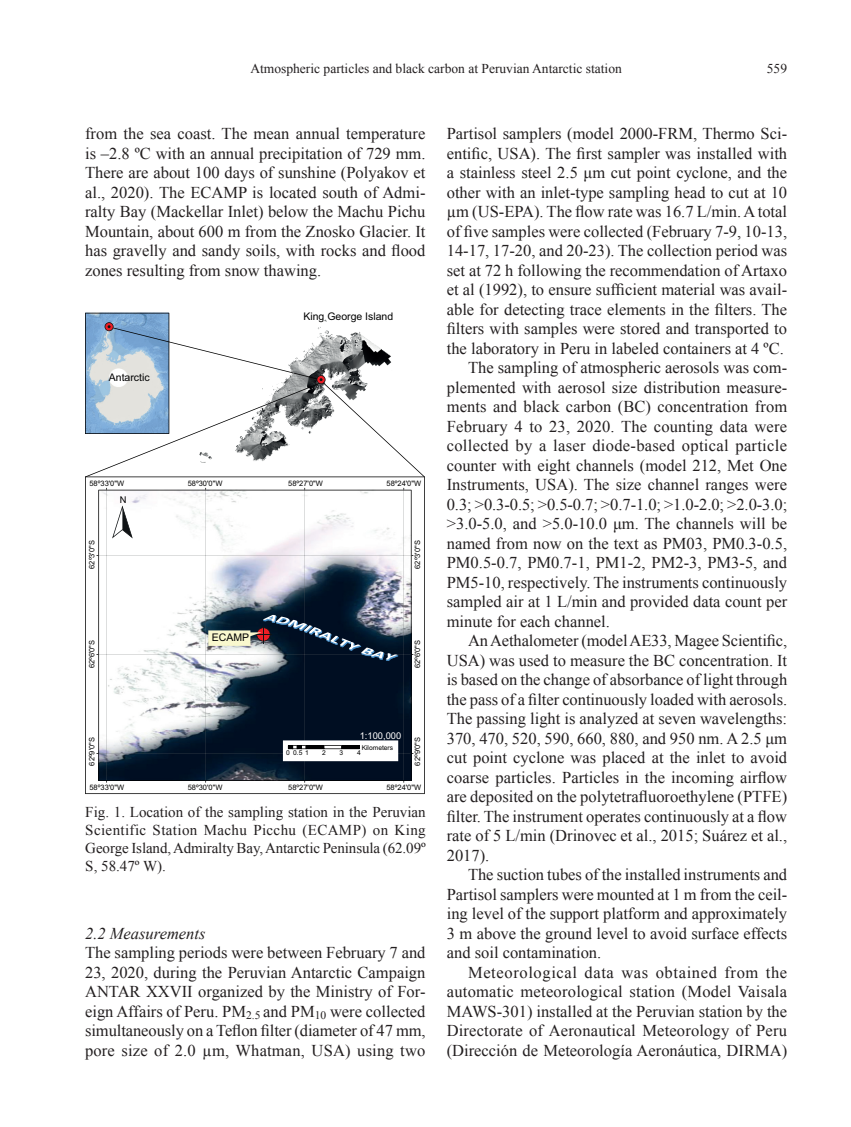
<style>
.page{position:relative;width:851px;height:1127px;background:#fff}
.page>*{position:absolute;margin:0;border:0;box-sizing:border-box;transform-origin:0 0}
.ParrafoSangria{font:16.5px/19.5px "Times New Roman";color:#231f20;text-align:justify}
.ParrafoNormal{font:16.5px/19.5px "Times New Roman";color:#231f20;text-align:justify}
.ParrafoNormal_Final{font:16.5px/19.5px "Times New Roman";color:#231f20;text-align:justify}
.ParrafoSangria_Final{font:16.5px/19.5px "Times New Roman";color:#231f20;text-align:justify}
.Subtitulo{font:italic 16.5px "Times New Roman";color:#231f20}
.PieFig{font:15px/18px "Times New Roman";letter-spacing:-.005em;color:#231f20;text-align:justify}
.t1{font:13.5px "Times New Roman";color:#231f20}
.t2{font:10.5px "Arial";color:#000001}
.t3{font:9.3px "Arial";color:#fff}
.t4{font:9.3px "Arial";color:#000001}
.t5{font:7.5px "Arial";color:#000001}
.t6{font:6.6px "Arial";color:#000001}
</style>
<div class="page">
<svg style="left:85px;top:477px;width:340px;height:317px"></svg>
<svg style="left:98px;top:490px;width:313px;height:291px"></svg>
<svg style="left:283px;top:740px;width:115px;height:21px"></svg>
<svg style="left:85px;top:327px;width:340px;height:150px"></svg>
<svg style="left:85px;top:313px;width:84px;height:121px;background:#a0b9d1"></svg>
<svg style="left:316px;top:375px;width:9px;height:9px"></svg>
<svg style="left:208px;top:615px;width:190px;height:46px;background:#505c68"></svg>
<svg style="left:112px;top:505px;width:21px;height:33px"></svg>
<p class="t1" style="left:250px;top:60px;width:373px">Atmospheric particles and black carbon at Peruvian Antarctic station</p>
<p class="t1" style="left:766px;top:60px;width:22px">559</p>
<p class="ParrafoNormal_Final" style="left:85px;top:123px;width:342px">from the sea coast. The mean annual temperature is –2.8 ºC with an annual precipitation of 729 mm.<br>There are about 100 days of sunshine (Polyakov et al., 2020). The ECAMP is located south of Admi&shy;ralty Bay (Mackellar Inlet) below the Machu Pichu Mountain, about 600 m from the Znosko Glacier. It has gravelly and sandy soils, with rocks and flood zones resulting from snow thawing.</p>
<p class="t2" style="left:109px;top:371px;width:42px">Antarctic</p>
<p class="t2" style="left:303px;top:309px;width:91px">King George Island</p>
<p class="t5" style="left:89px;top:478px;width:36px">58º33'0"W</p>
<p class="t5" style="left:188px;top:478px;width:36px">58º30'0"W</p>
<p class="t5" style="left:288px;top:478px;width:36px">58º27'0"W</p>
<p class="t5" style="left:386px;top:478px;width:36px">58º24'0"W</p>
<p class="t4" style="left:120px;top:494px;width:8px">N</p>
<p class="t5" style="left:87px;top:569px;width:30px;rotate:-90deg">62º3'0"S</p>
<p class="t5" style="left:412px;top:569px;width:30px;rotate:-90deg">62º3'0"S</p>
<p class="t5" style="left:87px;top:668px;width:30px;rotate:-90deg">62º6'0"S</p>
<p class="t2" style="left:212px;top:631px;width:39px">ECAMP</p>
<p class="t5" style="left:412px;top:668px;width:30px;rotate:-90deg">62º6'0"S</p>
<p class="t5" style="left:87px;top:765px;width:30px;rotate:-90deg">62º9'0"S</p>
<p class="t3" style="left:360px;top:729px;width:43px">1:100,000</p>
<p class="t6" style="left:361px;top:743px;width:33px">Kilometers</p>
<p class="t6" style="left:286px;top:749px;width:24px">0 0.5 1</p>
<p class="t6" style="left:322px;top:749px;width:5px">2</p>
<p class="t6" style="left:339px;top:749px;width:5px">3</p>
<p class="t6" style="left:357px;top:749px;width:5px">4</p>
<p class="t5" style="left:412px;top:765px;width:30px;rotate:-90deg">62º9'0"S</p>
<p class="t5" style="left:386px;top:783px;width:36px">58º24'0"W</p>
<p class="PieFig" style="left:85px;top:803px;width:342px">Fig. 1. Location of the sampling station in the Peruvian Scientific Station Machu Picchu (ECAMP) on King George Island, Admiralty Bay, Antarctic Peninsula (62.09º S, 58.47º W).</p>
<p class="t5" style="left:89px;top:783px;width:36px">58º33'0"W</p>
<p class="t5" style="left:188px;top:783px;width:36px">58º30'0"W</p>
<p class="t5" style="left:288px;top:783px;width:36px">58º27'0"W</p>
<p class="Subtitulo" style="left:85px;top:922px;width:122px">2.2 Measurements</p>
<p class="ParrafoNormal" style="left:85px;top:942px;width:342px">The sampling periods were between February 7 and 23, 2020, during the Peruvian Antarctic Campaign ANTAR XXVII organized by the Ministry of For&shy;eign Affairs of Peru. PM<sub>2.5</sub> and PM<sub>10</sub> were collected simultaneously on a Teflon filter (diameter of 47 mm, pore size of 2.0 µm, Whatman, USA) using two</p>
<p class="ParrafoNormal" style="left:446px;top:123px;width:342px">Partisol samplers (model 2000-FRM, Thermo Sci&shy;entific, USA). The first sampler was installed with a stainless steel 2.5 μm cut point cyclone, and the other with an inlet-type sampling head to cut at 10 µm (US-EPA). The flow rate was 16.7 L/min. A total of five samples were collected (February 7-9, 10-13, 14-17, 17-20, and 20-23). The collection period was set at 72 h following the recommendation of Artaxo et al (1992), to ensure sufficient material was avail&shy;able for detecting trace elements in the filters. The filters with samples were stored and transported to the laboratory in Peru in labeled containers at 4 ºC.</p>
<p class="ParrafoSangria" style="left:446px;top:357px;width:342px;text-indent:21px">The sampling of atmospheric aerosols was com&shy;plemented with aerosol size distribution measure&shy;ments and black carbon (BC) concentration from February 4 to 23, 2020. The counting data were collected by a laser diode-based optical particle counter with eight channels (model 212, Met One Instruments, USA). The size channel ranges were 0.3; &gt;0.3-0.5; &gt;0.5-0.7; &gt;0.7-1.0; &gt;1.0-2.0; &gt;2.0-3.0; &gt;3.0-5.0, and &gt;5.0-10.0 μm. The channels will be named from now on the text as PM03, PM0.3-0.5, PM0.5-0.7, PM0.7-1, PM1-2, PM2-3, PM3-5, and PM5-10, respectively. The instruments continuously sampled air at 1 L/min and provided data count per minute for each channel.</p>
<p class="ParrafoSangria" style="left:446px;top:630px;width:342px;text-indent:21px">An Aethalometer (model AE33, Magee Scientific, USA) was used to measure the BC concentration. It is based on the change of absorbance of light through the pass of a filter continuously loaded with aerosols.<br>The passing light is analyzed at seven wavelengths:<br>370, 470, 520, 590, 660, 880, and 950 nm. A 2.5 μm cut point cyclone was placed at the inlet to avoid coarse particles. Particles in the incoming airflow are deposited on the polytetrafluoroethylene (PTFE) filter. The instrument operates continuously at a flow rate of 5 L/min (Drinovec et al., 2015; Suárez et al., 2017).</p>
<p class="ParrafoSangria" style="left:446px;top:864px;width:342px;text-indent:21px">The suction tubes of the installed instruments and Partisol samplers were mounted at 1 m from the ceil&shy;ing level of the support platform and approximately 3 m above the ground level to avoid surface effects and soil contamination.</p>
<p class="ParrafoSangria_Final" style="left:446px;top:962px;width:342px;text-indent:21px">Meteorological data was obtained from the automatic meteorological station (Model Vaisala MAWS-301) installed at the Peruvian station by the Directorate of Aeronautical Meteorology of Peru (Dirección de Meteorología Aeronáutica, DIRMA)</p>
</div>
